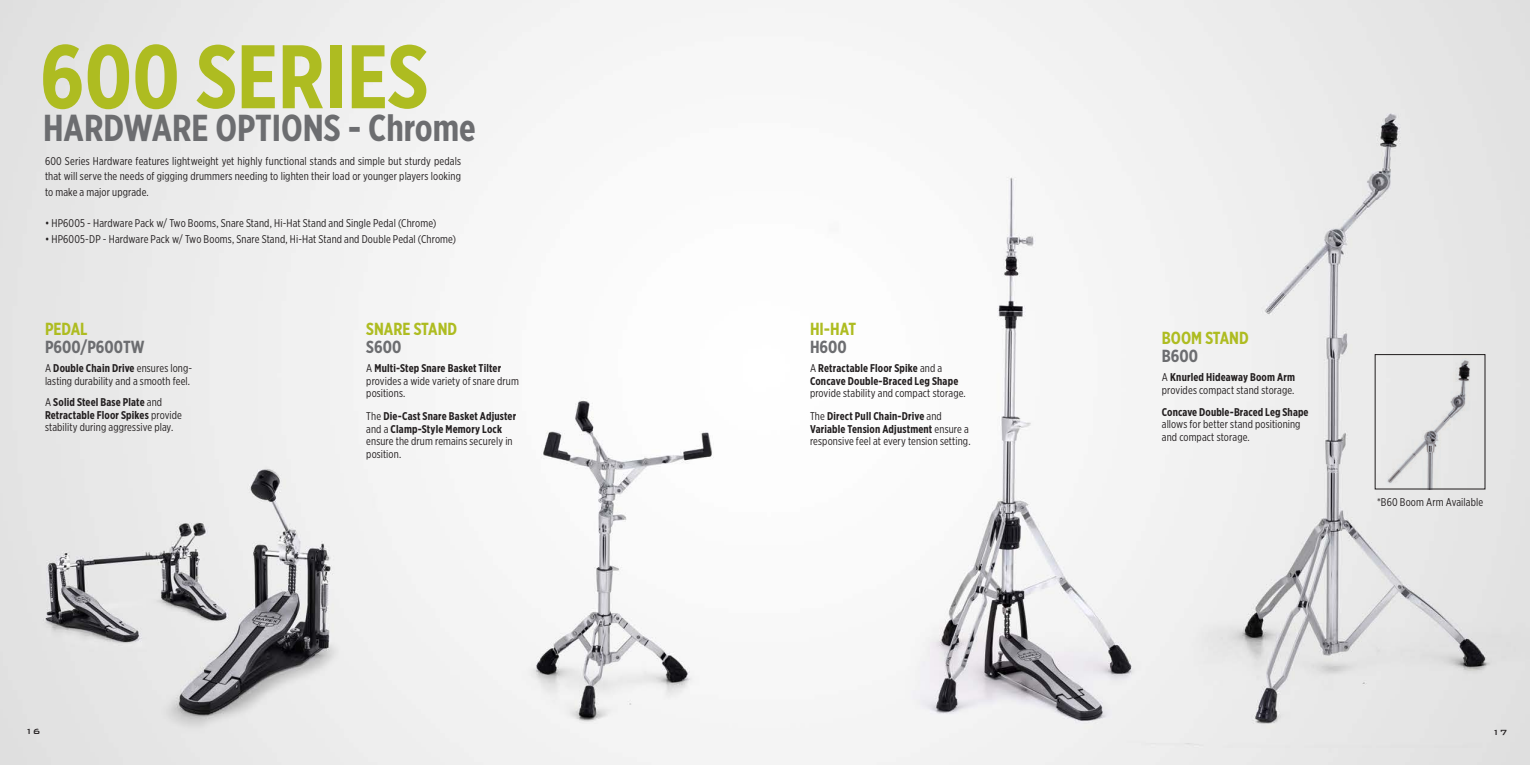
<style>
.page{position:relative;width:1530px;height:765px;background:#fff}
.page>*{position:absolute;margin:0;border:0;box-sizing:border-box;transform-origin:0 0}
.t1{font:700 90px "Gotham X Narrow";color:#aebc21}
.t2{font:700 37.5px "Gotham X Narrow";color:#6c6d70}
.t3{font:700 17.5px "Gotham X Narrow";color:#aebc21}
.t4{font:700 17.5px "Gotham X Narrow";color:#6c6d70}
.t5{font:11.25px/12.5px "Gotham X Narrow";letter-spacing:.01em;color:#231f20}
.t6{font:700 11.25px/12.5px "Gotham X Narrow";letter-spacing:.015em;color:#231f20}
.t7{font:500 10px "Bank Gothic BT";color:#231f20}
.s1{font-weight:700}
.s2{font-weight:400}
</style>
<div class="page">
<img style="left:0;top:0;width:1530px;height:765px">
<img style="left:1377px;top:356px;width:106px;height:131px">
<p class="t1" style="left:40px;top:21px;width:390px">600 SERIES</p>
<p class="t2" style="left:43px;top:104px;width:434px">HARDWARE OPTIONS - Chrome</p>
<p class="t5" style="left:45px;top:153px;width:418px;line-height:15.6px;text-align:justify">600 Series Hardware features lightweight yet highly functional stands and simple but sturdy pedals that will serve the needs of gigging drummers needing to lighten their load or younger players looking to make a major upgrade.</p>
<p class="t5" style="left:45px;top:217px;width:393px">• HP6005 - Hardware Pack w/ Two Booms, Snare Stand, Hi-Hat Stand and Single Pedal (Chrome)</p>
<p class="t5" style="left:45px;top:232px;width:413px">• HP6005-DP - Hardware Pack w/ Two Booms, Snare Stand, Hi-Hat Stand and Double Pedal (Chrome)</p>
<p class="t3" style="left:45px;top:318px;width:44px">PEDAL</p>
<p class="t4" style="left:45px;top:336px;width:101px">P600/P600TW</p>
<p class="t5" style="left:45px;top:362px;width:149px">A <span class="s1">Double Chain Drive</span> ensures long&shy;lasting durability and a smooth feel.</p>
<p class="t5" style="left:45px;top:396px;width:138px">A <span class="s1">Solid Steel Base Plate</span> and<br><span class="s1">Retractable Floor Spikes</span> provide stability during aggressive play.</p>
<p class="t3" style="left:366px;top:318px;width:92px">SNARE STAND</p>
<p class="t4" style="left:366px;top:336px;width:37px">S600</p>
<p class="t5" style="left:366px;top:362px;width:154px">A <span class="s1">Multi-Step Snare Basket Tilter </span>provides a wide variety of snare drum positions.</p>
<p class="t6" style="left:366px;top:410px;width:151px"><span class="s2">The</span> Die-Cast Snare Basket Adjuster <span class="s2">and a</span> Clamp-Style Memory Lock <span class="s2">ensure the drum remains securely in position.</span></p>
<p class="t3" style="left:810px;top:318px;width:48px">HI-HAT</p>
<p class="t4" style="left:810px;top:336px;width:38px">H600</p>
<p class="t6" style="left:810px;top:362px;width:157px"><span class="s2">A</span> Retractable Floor Spike <span class="s2">and a<br></span>Concave Double-Braced Leg Shape <span class="s2">provide stability and compact storage.</span></p>
<p class="t5" style="left:810px;top:410px;width:162px">The <span class="s1">Direct Pull Chain-Drive</span> and<br><span class="s1">Variable Tension Adjustment</span> ensure a responsive feel at every tension setting.</p>
<p class="t3" style="left:1162px;top:328px;width:88px">BOOM STAND</p>
<p class="t4" style="left:1162px;top:345px;width:38px">B600</p>
<p class="t5" style="left:1162px;top:371px;width:135px">A <span class="s1">Knurled Hideaway Boom Arm </span>provides compact stand storage.</p>
<p class="t5" style="left:1162px;top:405px;width:148px"><span class="s1">Concave Double-Braced Leg Shape </span>allows for better stand positioning and compact storage.</p>
<p class="t5" style="left:1377px;top:495px;width:108px">*B60 Boom Arm Available</p>
<p class="t7" style="left:25px;top:726px;width:17px">16</p>
<p class="t7" style="left:1492px;top:727px;width:17px">17</p>
</div>
